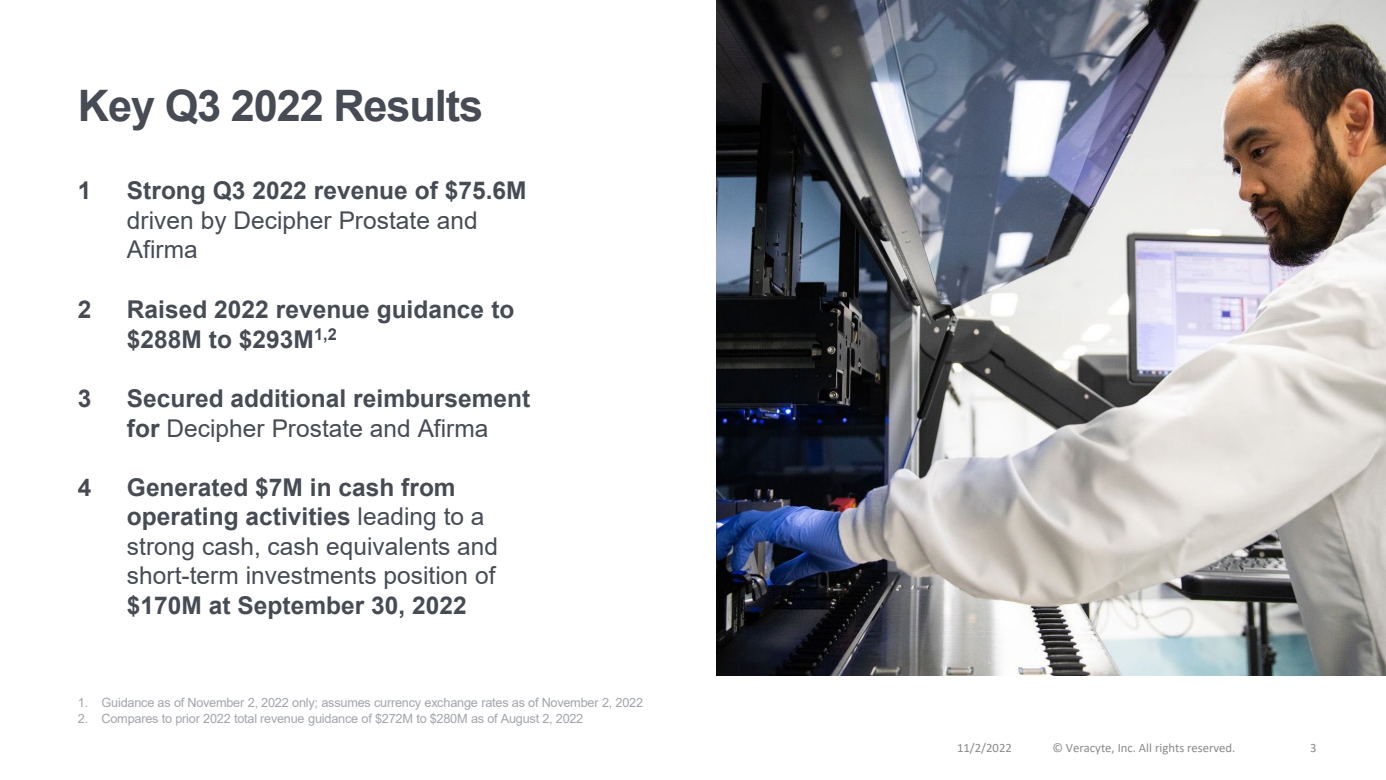
<style>
.page{position:relative;width:1386px;height:780px;background:#fff}
.page>*{position:absolute;margin:0;border:0;box-sizing:border-box;transform-origin:0 0}
.t1{font:700 43.4px "Arial";letter-spacing:-.025em;color:#464b54}
.t2{font:24.5px/29.4px "Arial";color:#464b54}
.t3{font:700 24.5px/29.4px "Arial";color:#464b54}
.t4{font:12.69px "Arial";letter-spacing:-.02em;color:#a2a5aa}
.t5{font:12.69px "Calibri";color:#898989}
.s1{font-weight:700}
.s2{font-weight:400}
</style>
<div class="page">
<img style="left:716px;top:0;width:669px;height:675px">
<h2 class="t1" style="left:78px;top:75px;width:406px">Key Q3 2022 Results</h2>
<p class="t3" style="left:78px;top:176px;width:15px">1</p>
<p class="t2" style="left:127px;top:176px;width:401px"><span class="s1">Strong Q3 2022 revenue of $75.6M </span>driven by Decipher Prostate and<br>Afirma</p>
<p class="t3" style="left:78px;top:295px;width:15px">2</p>
<p class="t3" style="left:127px;top:295px;width:389px">Raised 2022 revenue guidance to $288M to $293M<sup>1,2</sup></p>
<p class="t3" style="left:78px;top:384px;width:15px">3</p>
<p class="t3" style="left:127px;top:384px;width:405px">Secured additional reimbursement for <span class="s2">Decipher Prostate and Afirma</span></p>
<p class="t3" style="left:78px;top:472px;width:15px">4</p>
<p class="t2" style="left:127px;top:472px;width:373px"><span class="s1">Generated $7M in cash from operating activities</span> leading to a strong cash, cash equivalents and short-term investments position of <span class="s1">$170M at September 30, 2022</span></p>
<p class="t4" style="left:78px;top:693px;width:566px">1. Guidance as of November 2, 2022 only; assumes currency exchange rates as of November 2, 2022</p>
<p class="t4" style="left:78px;top:709px;width:507px">2. Compares to prior 2022 total revenue guidance of $272M to $280M as of August 2, 2022</p>
<p class="t5" style="left:957px;top:739px;width:56px">11/2/2022</p>
<p class="t5" style="left:1052px;top:738px;width:184px">© Veracyte, Inc. All rights reserved.</p>
<p class="t5" style="left:1310px;top:738px;width:8px">3</p>
</div>
